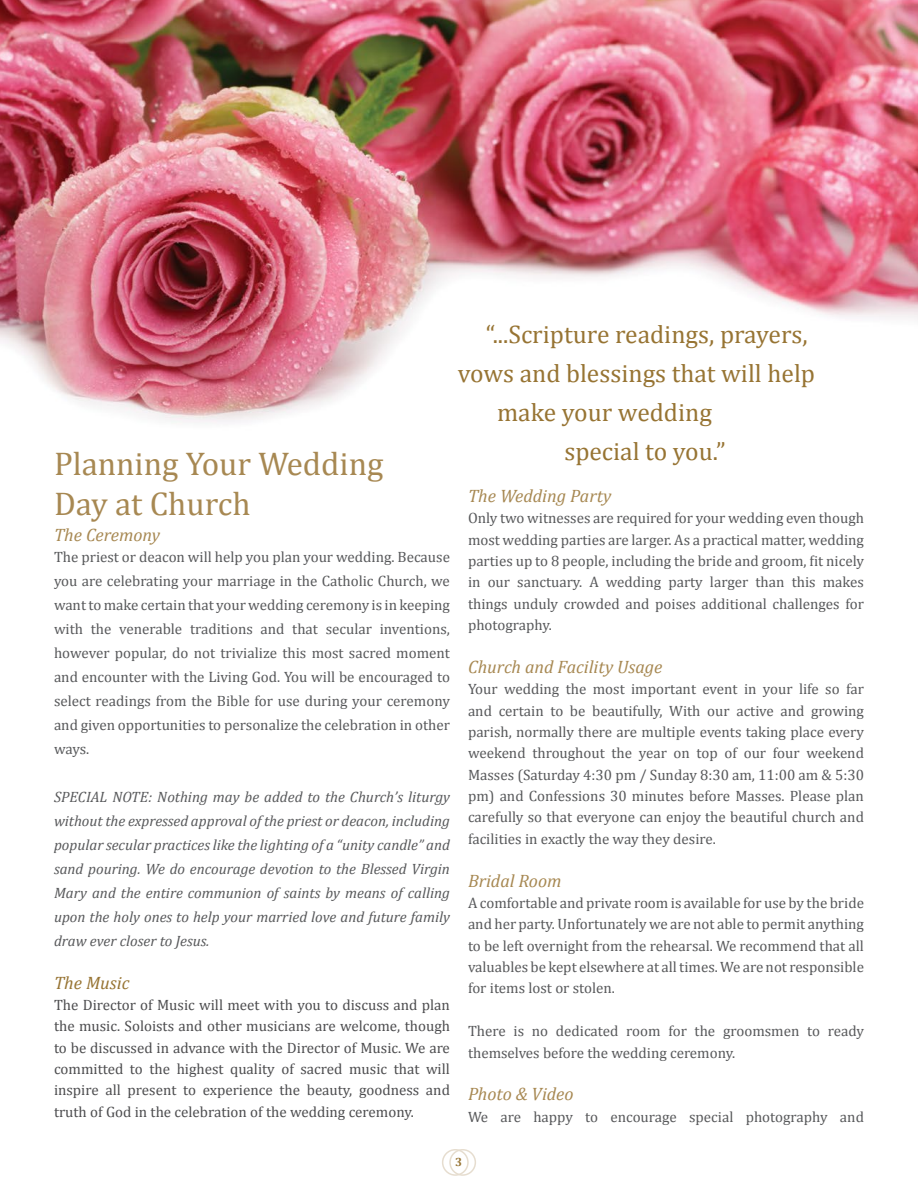
<style>
.page{position:relative;width:918px;height:1188px;background:#fff}
.page>*{position:absolute;margin:0;border:0;box-sizing:border-box;transform-origin:0 0}
.t1{font:33px/40.5px "Cambria";color:#a78852}
.t2{font:25.5px "Cambria";color:#977433}
.t3{font:italic 18px "Cambria";color:#a78852}
.t4{font:italic 18px "Cambria";color:#977433}
.t5{font:15px/21.3px "Cambria";color:#58595b;text-align:justify}
.t6{font:italic 15px/24px "Cambria";color:#58595b;text-align:justify}
.t7{font:15px/21.3px "Cambria";color:#4d4d4f;text-align:justify}
.t8{font:700 12px "Cambria";color:#977433}
</style>
<div class="page">
<img style="left:0;top:0;width:918px;height:1176px">
<div style="left:442px;top:1149px;width:27px;height:27px;border:2px solid #e6ddcf;border-radius:50%"></div>
<div style="left:449px;top:1149px;width:27px;height:27px;border:2px solid #e6ddcf;border-radius:50%"></div>
<h2 class="t2" style="left:486px;top:319px;width:323px">“...Scripture readings, prayers,</h2>
<h2 class="t2" style="left:458px;top:358px;width:359px">vows and blessings that will help</h2>
<h2 class="t2" style="left:497px;top:397px;width:216px">make your wedding</h2>
<h2 class="t2" style="left:564px;top:436px;width:163px">special to you.”</h2>
<h1 class="t1" style="left:54px;top:443px;width:331px">Planning Your Wedding<br>Day at Church</h1>
<p class="t3" style="left:54px;top:524px;width:108px">The Ceremony</p>
<p class="t5" style="left:54px;top:545px;width:398px;line-height:24px">The priest or deacon will help you plan your wedding. Because you are celebrating your marriage in the Catholic Church, we want to make certain that your wedding ceremony is in keeping with the venerable traditions and that secular inventions, however popular, do not trivialize this most sacred moment and encounter with the Living God. You will be encouraged to select readings from the Bible for use during your ceremony and given opportunities to personalize the celebration in other ways.</p>
<p class="t6" style="left:54px;top:784px;width:398px">SPECIAL NOTE: Nothing may be added to the Church’s liturgy without the expressed approval of the priest or deacon, including popular secular practices like the lighting of a “unity candle” and sand pouring. We do encourage devotion to the Blessed Virgin Mary and the entire communion of saints by means of calling upon the holy ones to help your married love and future family draw ever closer to Jesus.</p>
<p class="t4" style="left:54px;top:971px;width:77px">The Music</p>
<p class="t7" style="left:54px;top:994px;width:398px">The Director of Music will meet with you to discuss and plan the music. Soloists and other musicians are welcome, though to be discussed in advance with the Director of Music. We are committed to the highest quality of sacred music that will inspire all present to experience the beauty, goodness and truth of God in the celebration of the wedding ceremony.</p>
<p class="t3" style="left:468px;top:485px;width:145px">The Wedding Party</p>
<p class="t5" style="left:468px;top:507px;width:398px">Only two witnesses are required for your wedding even though most wedding parties are larger. As a practical matter, wedding parties up to 8 people, including the bride and groom, fit nicely in our sanctuary. A wedding party larger than this makes things unduly crowded and poises additional challenges for photography.</p>
<p class="t3" style="left:468px;top:656px;width:196px">Church and Facility Usage</p>
<p class="t5" style="left:468px;top:678px;width:398px">Your wedding the most important event in your life so far and certain to be beautifully, With our active and growing parish, normally there are multiple events taking place every weekend throughout the year on top of our four weekend Masses (Saturday 4:30 pm / Sunday 8:30 am, 11:00 am &amp; 5:30 pm) and Confessions 30 minutes before Masses. Please plan carefully so that everyone can enjoy the beautiful church and facilities in exactly the way they desire.</p>
<p class="t3" style="left:468px;top:869px;width:95px">Bridal Room</p>
<p class="t5" style="left:468px;top:892px;width:398px">A comfortable and private room is available for use by the bride and her party. Unfortunately we are not able to permit anything to be left overnight from the rehearsal. We recommend that all valuables be kept elsewhere at all times. We are not responsible for items lost or stolen.</p>
<p class="t5" style="left:468px;top:1020px;width:398px">There is no dedicated room for the groomsmen to ready themselves before the wedding ceremony.</p>
<p class="t3" style="left:468px;top:1083px;width:107px">Photo &amp; Video</p>
<p class="t5" style="left:468px;top:1106px;width:397px">We are happy to encourage special photography and</p>
<p class="t8" style="left:455px;top:1155px;width:9px">3</p>
</div>
